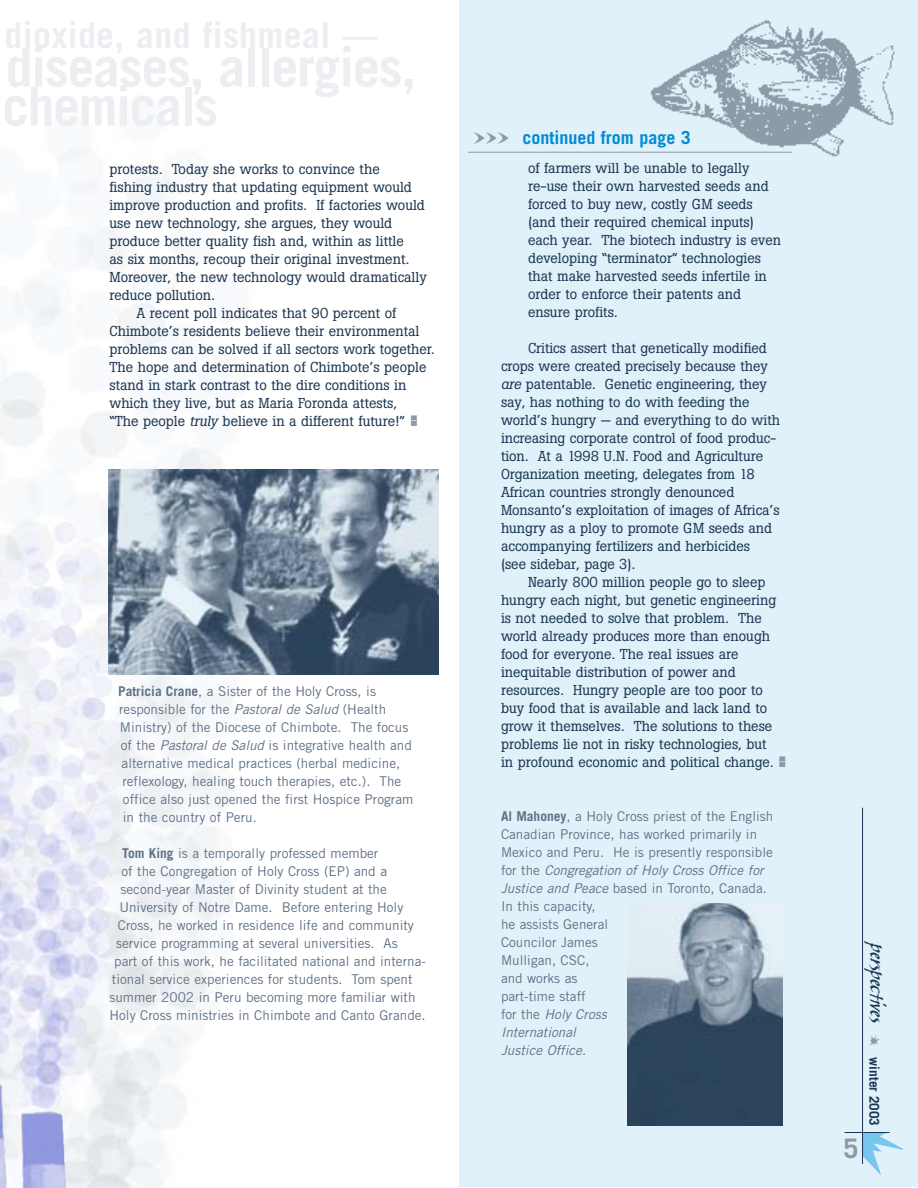
<style>
.page{position:relative;width:918px;height:1188px;background:#fff}
.page>*{position:absolute;margin:0;border:0;box-sizing:border-box;transform-origin:0 0}
.t1{font:700 27px "Trade Gothic";color:#8d9aa7}
.t2{font:italic 21px "Skylark ITC";color:#1c3652;scale:1.23 1}
.t3{font:700 18px "Trade Gothic";color:#008bd4}
.t4{font:14.25px/18px "Boton";color:#1c3652}
.t5{font:13.5px/18px "Trade Gothic";color:#607286}
.t6{font:700 13.5px "Trade Gothic";color:#1c3652}
.t7{font:10.5px "Bubbledot ICG Coarse Neg";color:#8d9aa7}
.s1{font-style:italic}
.s2{font-weight:700}
.s3{font-family:"Altemus Borders Four";font-weight:400;font-size:12px;color:#8d9aa7}
.s4{font-size:19.2px}
</style>
<div class="page">
<img style="left:0;top:148px;width:278px;height:1039px">
<img style="left:0;top:644px;width:52px;height:47px">
<div style="left:459px;top:0;width:459px;height:1187px;background:#e0f1fa"></div>
<svg style="left:863px;top:1133px;width:40px;height:42px"></svg>
<hr style="left:862px;top:808px;width:1px;height:356px;background:#1c3652">
<hr style="left:845px;top:1132px;width:45px;height:1px;background:#1c3652">
<hr style="left:468px;top:152px;width:324px;height:1px;background:#8d9aa7">
<img style="left:648px;top:20px;width:247px;height:137px">
<img style="left:108px;top:470px;width:330px;height:204px">
<img style="left:628px;top:904px;width:155px;height:221px">
<p class="t4" style="left:109px;top:161px;width:272px">protests. Today she works to convince the</p>
<p class="t4" style="left:109px;top:179px;width:304px">fishing industry that updating equipment would</p>
<p class="t4" style="left:109px;top:197px;width:317px">improve production and profits. If factories would</p>
<p class="t4" style="left:109px;top:215px;width:284px">use new technology, she argues, they would</p>
<p class="t4" style="left:109px;top:233px;width:296px">produce better quality fish and, within as little</p>
<p class="t4" style="left:109px;top:251px;width:301px">as six months, recoup their original investment.</p>
<p class="t4" style="left:109px;top:269px;width:319px">Moreover, the new technology would dramatically</p>
<p class="t4" style="left:109px;top:287px;width:107px">reduce pollution.</p>
<p class="t4" style="left:136px;top:305px;width:261px">A recent poll indicates that 90 percent of</p>
<p class="t4" style="left:109px;top:323px;width:312px">Chimbote’s residents believe their environmental</p>
<p class="t4" style="left:109px;top:341px;width:327px">problems can be solved if all sectors work together.</p>
<p class="t4" style="left:109px;top:359px;width:318px">The hope and determination of Chimbote’s people</p>
<p class="t4" style="left:109px;top:377px;width:298px">stand in stark contrast to the dire conditions in</p>
<p class="t4" style="left:109px;top:395px;width:289px">which they live, but as Maria Foronda attests,</p>
<p class="t4" style="left:109px;top:413px;width:297px">“The people <span class="s1">truly</span> believe in a different future!”</p>
<p class="t7" style="left:411px;top:415px;width:7px">-</p>
<p class="t5" style="left:118px;top:683px;width:297px"><span class="s2">Patricia Crane</span>, a Sister of the Holy Cross, is responsible for the <span class="s1">Pastoral de Salud</span> (Health Ministry) of the Diocese of Chimbote. The focus of the <span class="s1">Pastoral de Salud</span> is integrative health and alternative medical practices (herbal medicine, reflexology, healing touch therapies, etc.). The office also just opened the first Hospice Program in the country of Peru.</p>
<p class="t5" style="left:122px;top:845px;width:258px"><span class="s2">Tom King</span> is a temporally professed member</p>
<p class="t5" style="left:121px;top:863px;width:267px">of the Congregation of Holy Cross (EP) and a</p>
<p class="t5" style="left:121px;top:881px;width:268px">second-year Master of Divinity student at the</p>
<p class="t5" style="left:119px;top:899px;width:285px">University of Notre Dame. Before entering Holy</p>
<p class="t5" style="left:118px;top:917px;width:298px">Cross, he worked in residence life and community</p>
<p class="t5" style="left:116px;top:935px;width:283px">service programming at several universities. As</p>
<p class="t5" style="left:114px;top:953px;width:313px">part of this work, he facilitated national and interna-</p>
<p class="t5" style="left:112px;top:971px;width:302px">tional service experiences for students. Tom spent</p>
<p class="t5" style="left:109px;top:989px;width:308px">summer 2002 in Peru becoming more familiar with</p>
<p class="t5" style="left:109px;top:1007px;width:318px">Holy Cross ministries in Chimbote and Canto Grande.</p>
<p class="t3" style="left:473px;top:131px;width:219px"><span class="s3">WWW</span> continued from page 3</p>
<p class="t4" style="left:528px;top:161px;width:255px">of farmers will be unable to legally re-use their own harvested seeds and forced to buy new, costly GM seeds (and their required chemical inputs) each year. The biotech industry is even developing “terminator” technologies that make harvested seeds infertile in order to enforce their patents and ensure profits.</p>
<p class="t4" style="left:501px;top:341px;width:281px;text-indent:27px">Critics assert that genetically modified crops were created precisely because they <span class="s1">are</span> patentable. Genetic engineering, they say, has nothing to do with feeding the world’s hungry — and everything to do with increasing corporate control of food produc&shy;tion. At a 1998 U.N. Food and Agriculture Organization meeting, delegates from 18<br>African countries strongly denounced Monsanto’s exploitation of images of Africa’s hungry as a ploy to promote GM seeds and accompanying fertilizers and herbicides<br>(see sidebar, page 3).</p>
<p class="t4" style="left:501px;top:575px;width:277px;text-indent:27px">Nearly 800 million people go to sleep hungry each night, but genetic engineering is not needed to solve that problem. The world already produces more than enough food for everyone. The real issues are inequitable distribution of power and resources. Hungry people are too poor to buy food that is available and lack land to grow it themselves. The solutions to these problems lie not in risky technologies, but in profound economic and political change.</p>
<p class="t7" style="left:779px;top:757px;width:7px">-</p>
<p class="t5" style="left:501px;top:809px;width:274px"><span class="s2">Al Mahoney</span>, a Holy Cross priest of the English<br>Canadian Province, has worked primarily in<br>Mexico and Peru. He is presently responsible for the <span class="s1">Congregation of Holy Cross Office for<br>Justice and Peace</span> based in Toronto, Canada.<br>In this capacity,<br>he assists General<br>Councilor James<br>Mulligan, CSC,<br>and works as<br>part-time staff<br>for the <span class="s1">Holy Cross<br>International<br>Justice Office</span>.</p>
<h2 class="t2" style="left:886px;top:944px;width:68px;rotate:90deg">perspec<span class="s4">t</span>ives</h2>
<p class="t6" style="left:879px;top:1057px;width:70px;rotate:90deg">winter 2003</p>
<h1 class="t1" style="left:844px;top:1139px;width:17px">5</h1>
</div>
